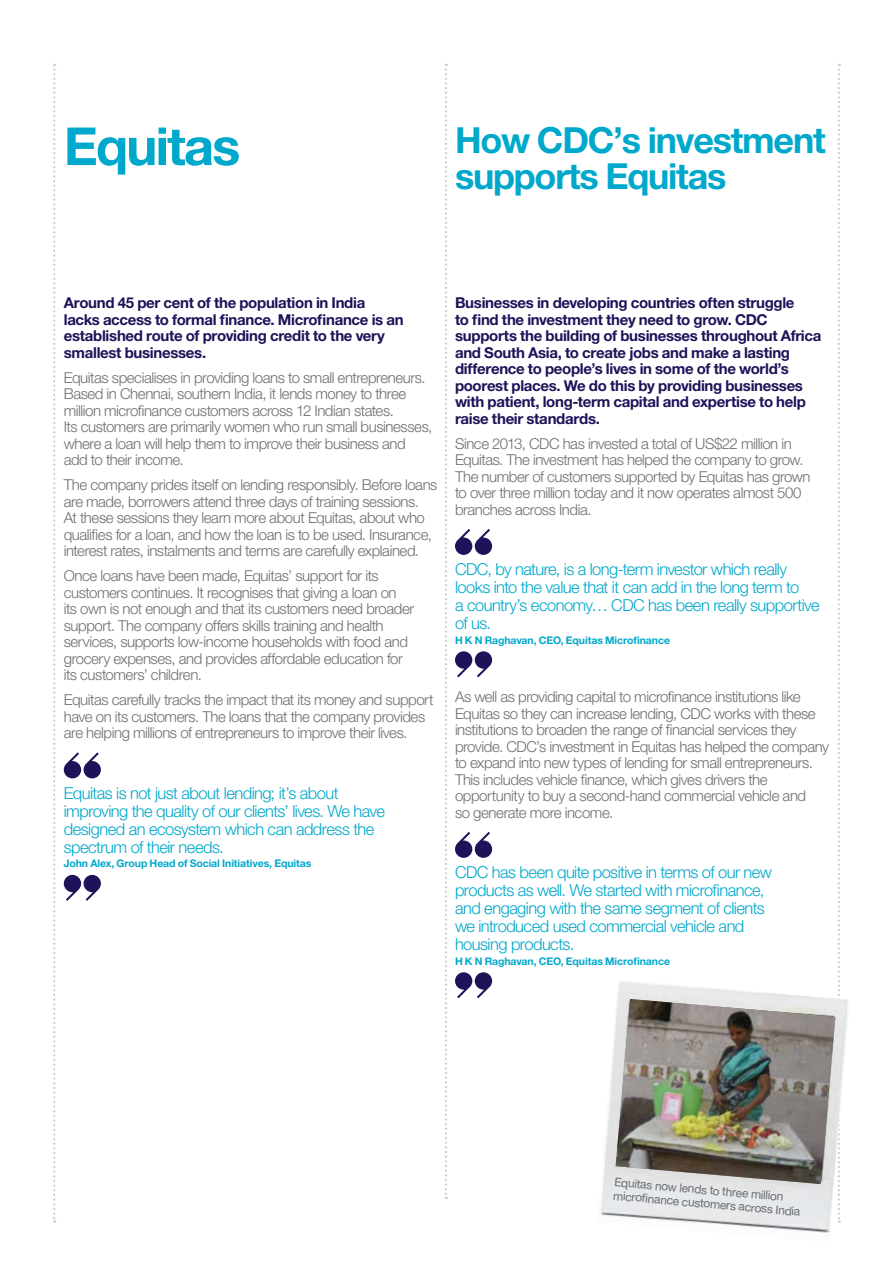
<style>
.page{position:relative;width:893px;height:1263px;background:#fff}
.page>*{position:absolute;margin:0;border:0;box-sizing:border-box;transform-origin:0 0}
.t1{font:700 52.5px "Helvetica Neue LT Std";letter-spacing:-.035em;color:#00a8cb}
.t2{font:700 36px/36px "Helvetica Neue LT Std";letter-spacing:-.035em;color:#00a8cb}
.t3{font:300 16.5px/18px "Helvetica Neue LT Std";letter-spacing:-.035em;color:#00a8cb}
.t4{font:300 15px/16.5px "Helvetica Neue LT Std";letter-spacing:-.03em;color:#6d6e71}
.t5{font:700 15px/16.5px "Helvetica Neue LT Std";letter-spacing:-.02em;color:#1e1259}
.t6{font:12px/13.5px "Helvetica Neue LT Std";color:#6d6e71}
.t7{font:700 10.5px "Helvetica Neue LT Std";letter-spacing:-.01em;color:#00a8cb}
</style>
<div class="page">
<svg style="left:455px;top:529px;width:37px;height:26px"></svg>
<svg style="left:455px;top:651px;width:37px;height:26px"></svg>
<svg style="left:455px;top:832px;width:37px;height:26px"></svg>
<svg style="left:455px;top:972px;width:37px;height:26px"></svg>
<svg style="left:445px;top:64px;width:2px;height:1135px"></svg>
<img style="left:600px;top:999px;width:249px;height:234px">
<svg style="left:64px;top:752px;width:37px;height:26px"></svg>
<svg style="left:64px;top:875px;width:37px;height:26px"></svg>
<svg style="left:616px;top:64px;width:224px;height:1158px"></svg>
<img style="left:616px;top:999px;width:219px;height:185px">
<svg style="left:53px;top:64px;width:2px;height:1158px"></svg>
<h1 class="t1" style="left:64px;top:114px;width:178px">Equitas</h1>
<h2 class="t2" style="left:455px;top:122px;width:372px">How CDC’s investment supports Equitas</h2>
<p class="t5" style="left:64px;top:294px;width:341px">Around 45 per cent of the population in India lacks access to formal finance. Microfinance is an established route of providing credit to the very smallest businesses.</p>
<p class="t4" style="left:64px;top:369px;width:370px">Equitas specialises in providing loans to small entrepreneurs.<br>Based in Chennai, southern India, it lends money to three million microfinance customers across 12 Indian states.<br>Its customers are primarily women who run small businesses, where a loan will help them to improve their business and add to their income.</p>
<p class="t4" style="left:64px;top:476px;width:375px">The company prides itself on lending responsibly. Before loans are made, borrowers attend three days of training sessions.<br>At these sessions they learn more about Equitas, about who qualifies for a loan, and how the loan is to be used. Insurance, interest rates, instalments and terms are carefully explained.</p>
<p class="t4" style="left:64px;top:567px;width:352px">Once loans have been made, Equitas’ support for its customers continues. It recognises that giving a loan on<br>its own is not enough and that its customers need broader support. The company offers skills training and health services, supports low-income households with food and grocery expenses, and provides affordable education for its customers’ children.</p>
<p class="t4" style="left:64px;top:691px;width:371px">Equitas carefully tracks the impact that its money and support have on its customers. The loans that the company provides are helping millions of entrepreneurs to improve their lives.</p>
<p class="t3" style="left:64px;top:783px;width:323px">Equitas is not just about lending; it’s about improving the quality of our clients’ lives. We have designed an ecosystem which can address the spectrum of their needs.</p>
<p class="t7" style="left:64px;top:857px;width:249px">John Alex, Group Head of Social Initiatives, Equitas</p>
<p class="t5" style="left:455px;top:294px;width:368px">Businesses in developing countries often struggle<br>to find the investment they need to grow. CDC supports the building of businesses throughout Africa and South Asia, to create jobs and make a lasting difference to people’s lives in some of the world’s poorest places. We do this by providing businesses with patient, long-term capital and expertise to help raise their standards.</p>
<p class="t4" style="left:455px;top:435px;width:357px">Since 2013, CDC has invested a total of US$22 million in Equitas. The investment has helped the company to grow.<br>The number of customers supported by Equitas has grown to over three million today and it now operates almost 500 branches across India.</p>
<p class="t3" style="left:455px;top:560px;width:366px">CDC, by nature, is a long-term investor which really looks into the value that it can add in the long term to<br>a country’s economy… CDC has been really supportive of us.</p>
<p class="t7" style="left:455px;top:633px;width:217px">H K N Raghavan, CEO, Equitas Microfinance</p>
<p class="t4" style="left:455px;top:688px;width:376px">As well as providing capital to microfinance institutions like Equitas so they can increase lending, CDC works with these institutions to broaden the range of financial services they provide. CDC’s investment in Equitas has helped the company to expand into new types of lending for small entrepreneurs.<br>This includes vehicle finance, which gives drivers the opportunity to buy a second-hand commercial vehicle and<br>so generate more income.</p>
<p class="t3" style="left:455px;top:863px;width:319px">CDC has been quite positive in terms of our new products as well. We started with microfinance, and engaging with the same segment of clients we introduced used commercial vehicle and housing products.</p>
<p class="t7" style="left:455px;top:954px;width:217px">H K N Raghavan, CEO, Equitas Microfinance</p>
<p class="t6" style="left:615px;top:1175px;width:189px;rotate:5deg">Equitas now lends to three million microfi nance customers across India</p>
</div>
